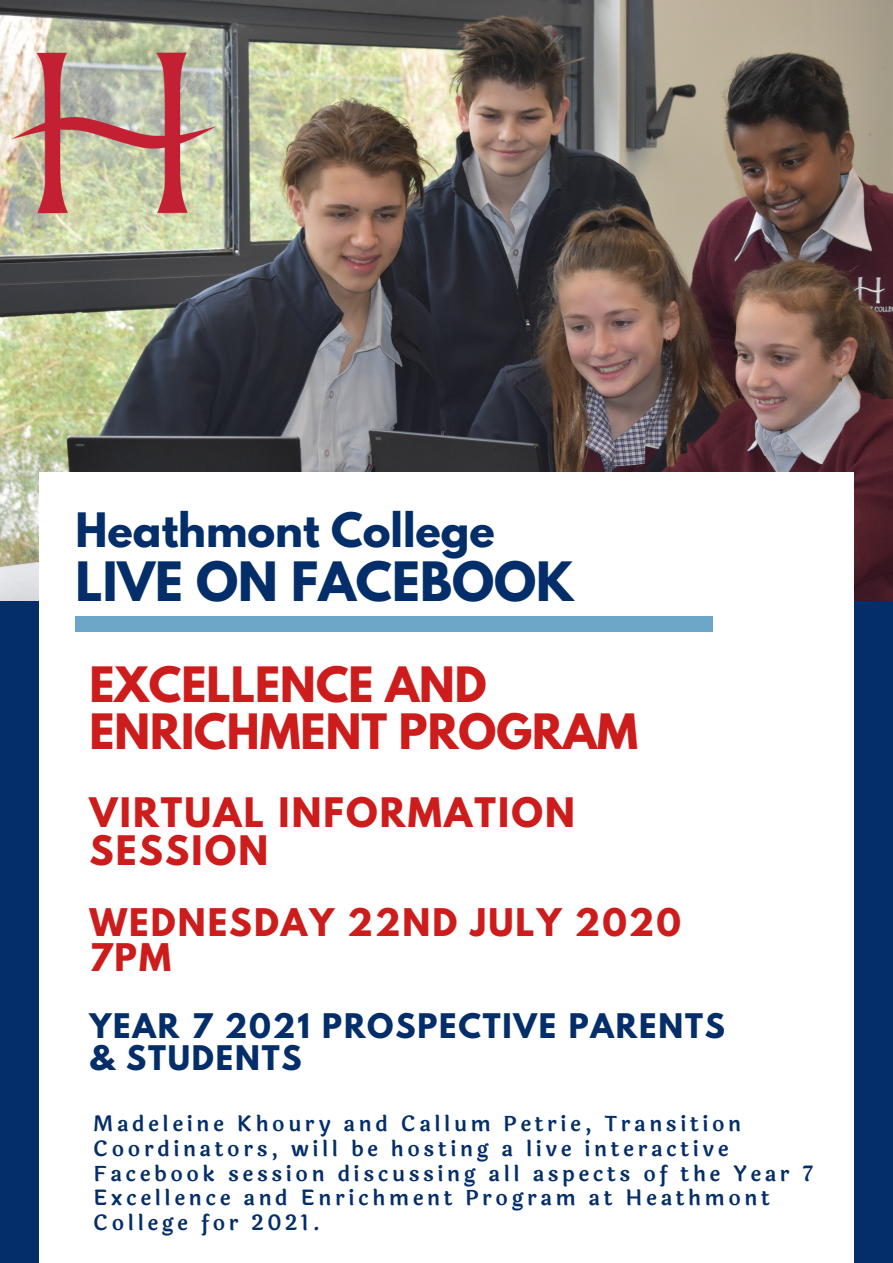
<style>
.page{position:relative;width:893px;height:1263px;background:#042e69}
.page>*{position:absolute;margin:0;border:0;box-sizing:border-box;transform-origin:0 0}
.t1{font:700 48px "League Spartan";color:#042e69}
.t2{font:700 43.2px/46.8px "League Spartan";color:#cd1c1c}
.t3{font:700 42px "League Spartan";color:#042e69}
.t4{font:700 36px/37.8px "League Spartan";letter-spacing:.06em;color:#cd1c1c}
.t5{font:700 33.75px/35.1px "League Spartan";letter-spacing:.06em;color:#cd1c1c}
.t6{font:700 30px/31.5px "League Spartan";letter-spacing:.06em;color:#042e69}
.t7{font:600 21px/24.7px "Laila";letter-spacing:.17em;color:#042e69}
</style>
<div class="page">
<img style="left:0;top:0;width:893px;height:600px">
<div style="left:40px;top:472px;width:813px;height:791px;background:#fff"></div>
<div style="left:76px;top:616px;width:637px;height:16px;background:#6da7c8"></div>
<img style="left:0;top:24px;width:226px;height:214px">
<h3 class="t3" style="left:76px;top:509px;width:421px">Heathmont College</h3>
<h1 class="t1" style="left:76px;top:557px;width:500px">LIVE ON FACEBOOK</h1>
<h2 class="t2" style="left:89px;top:667px;width:550px">EXCELLENCE AND<br>ENRICHMENT PROGRAM</h2>
<h3 class="t4" style="left:89px;top:798px;width:487px">VIRTUAL INFORMATION<br>SESSION</h3>
<h3 class="t5" style="left:89px;top:909px;width:593px">WEDNESDAY 22ND JULY 2020<br>7PM</h3>
<h3 class="t6" style="left:89px;top:1014px;width:637px">YEAR 7 2021 PROSPECTIVE PARENTS &amp; STUDENTS</h3>
<p class="t7" style="left:93px;top:1112px;width:721px">Madeleine Khoury and Callum Petrie, Transition Coordinators, will be hosting a live interactive Facebook session discussing all aspects of the Year 7<br>Excellence and Enrichment Program at Heathmont College for 2021.</p>
</div>
